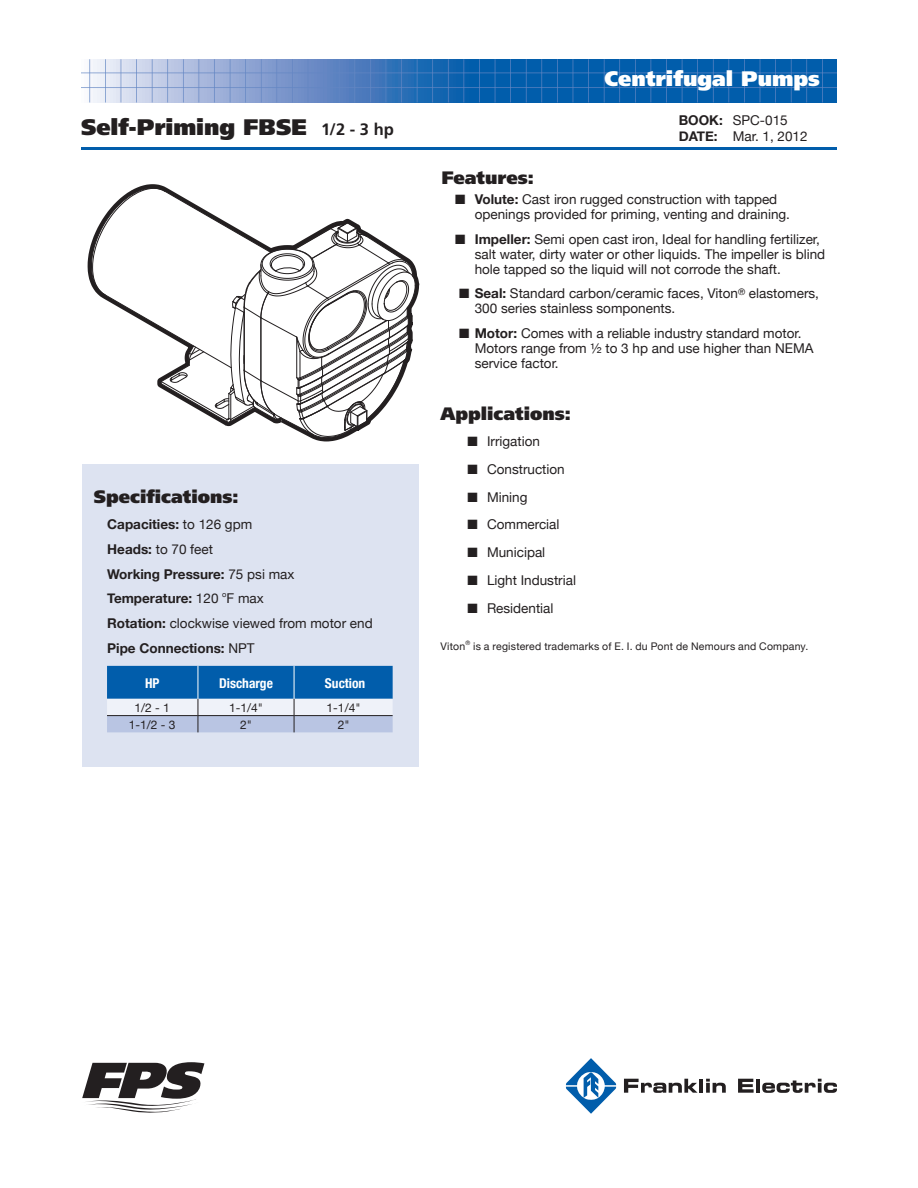
<style>
.page{position:relative;width:918px;height:1188px;background:#fff}
.page>*{position:absolute;margin:0;border:0;box-sizing:border-box;transform-origin:0 0}
.t1{font:900 22.5px "Frutiger LT Std";color:#231f20}
.t2{font:900 21px "Frutiger LT Std";color:#fff}
.t3{font:900 18px "Frutiger LT Std";color:#231f20}
.t4{font:13.5px/15px "Helvetica Neue";color:#231f20}
.t5{font:700 13.5px/24.8px "Helvetica Neue";color:#231f20}
.t6{font:700 condensed 13.5px "Helvetica Neue";color:#fff}
.t7{font:12px "Helvetica Neue";color:#231f20}
.t8{font:10.5px "Helvetica Neue";letter-spacing:.02em;color:#231f20}
.s1{font-weight:700;font-size:16.5px}
.s2{font-weight:400}
.s3{font-weight:700}
</style>
<div class="page">
<svg style="left:81px;top:59px;width:756px;height:44px;background:#437fbd"></svg>
<hr style="left:81px;top:147px;width:756px;height:3px;background:#015dab">
<div style="left:82px;top:464px;width:336px;height:303px;background:#dde3f1"></div>
<svg style="left:107px;top:666px;width:286px;height:66px;background:#6899c9"></svg>
<hr style="left:198px;top:666px;width:1px;height:33px;background:#fff">
<hr style="left:294px;top:666px;width:1px;height:33px;background:#fff">
<svg style="left:624px;top:1079px;width:74px;height:14px"></svg>
<hr style="left:699px;top:1079px;width:4px;height:14px;background:#231f20">
<svg style="left:706px;top:1079px;width:20px;height:14px"></svg>
<svg style="left:738px;top:1079px;width:16px;height:14px"></svg>
<hr style="left:756px;top:1079px;width:4px;height:14px;background:#231f20">
<svg style="left:762px;top:1079px;width:75px;height:14px"></svg>
<svg style="left:566px;top:1058px;width:50px;height:56px"></svg>
<svg style="left:82px;top:1062px;width:122px;height:51px"></svg>
<svg style="left:91px;top:187px;width:325px;height:251px"></svg>
<h1 class="t1" style="left:81px;top:113px;width:314px">Self-Priming FBSE <span class="s1">1/2 - 3 hp</span></h1>
<h3 class="t3" style="left:94px;top:486px;width:147px">Specifications:</h3>
<p class="t5" style="left:107px;top:512px;width:267px">Capacities: <span class="s2">to 126 gpm<br></span>Heads: <span class="s2">to 70 feet<br></span>Working Pressure: <span class="s2">75 psi max<br></span>Temperature: <span class="s2">120</span> <sup>o</sup><span class="s2">F max<br></span>Rotation: <span class="s2">clockwise viewed from motor end<br></span>Pipe Connections: <span class="s2">NPT</span></p>
<p class="t6" style="left:145px;top:675px;width:16px">HP</p>
<p class="t6" style="left:219px;top:675px;width:55px">Discharge</p>
<p class="t6" style="left:325px;top:675px;width:42px">Suction</p>
<p class="t7" style="left:135px;top:701px;width:37px">1/2 - 1</p>
<p class="t7" style="left:229px;top:701px;width:35px">1-1/4"</p>
<p class="t7" style="left:327px;top:701px;width:35px">1-1/4"</p>
<p class="t7" style="left:129px;top:717px;width:48px">1-1/2 - 3</p>
<p class="t7" style="left:240px;top:717px;width:13px">2"</p>
<p class="t7" style="left:338px;top:717px;width:13px">2"</p>
<h2 class="t2" style="left:604px;top:66px;width:217px">Centrifugal Pumps</h2>
<p class="t4" style="left:679px;top:112px;width:130px;line-height:16.2px"><span class="s3">BOOK:</span> SPC-015<br><span class="s3">DATE:</span> Mar. 1, 2012</p>
<h3 class="t3" style="left:442px;top:166px;width:94px">Features:</h3>
<p class="t4" style="left:475px;top:192px;width:317px;text-indent:-19px">■ <span class="s3">Volute:</span> Cast iron rugged construction with tapped openings provided for priming, venting and draining.</p>
<p class="t4" style="left:475px;top:231px;width:352px;text-indent:-19px">■ <span class="s3">Impeller:</span> Semi open cast iron, Ideal for handling fertilizer, salt water, dirty water or other liquids. The impeller is blind hole tapped so the liquid will not corrode the shaft.</p>
<p class="t4" style="left:475px;top:286px;width:346px;text-indent:-16px">■ <span class="s3">Seal:</span> Standard carbon/ceramic faces, Viton<sup>®</sup> elastomers,<br>300 series stainless somponents.</p>
<p class="t4" style="left:475px;top:326px;width:340px;text-indent:-16px">■ <span class="s3">Motor:</span> Comes with a reliable industry standard motor.<br>Motors range from ½ to 3 hp and use higher than NEMA service factor.</p>
<h3 class="t3" style="left:441px;top:403px;width:132px">Applications:</h3>
<p class="t4" style="left:468px;top:434px;width:74px">■ Irrigation</p>
<p class="t4" style="left:468px;top:462px;width:99px">■ Construction</p>
<p class="t4" style="left:468px;top:489px;width:62px">■ Mining</p>
<p class="t4" style="left:468px;top:517px;width:94px">■ Commercial</p>
<p class="t4" style="left:468px;top:545px;width:79px">■ Municipal</p>
<p class="t4" style="left:468px;top:572px;width:110px">■ Light Industrial</p>
<p class="t4" style="left:468px;top:600px;width:87px">■ Residential</p>
<p class="t8" style="left:441px;top:640px;width:369px">Viton<sup>®</sup> is a registered trademarks of E. I. du Pont de Nemours and Company.</p>
</div>
